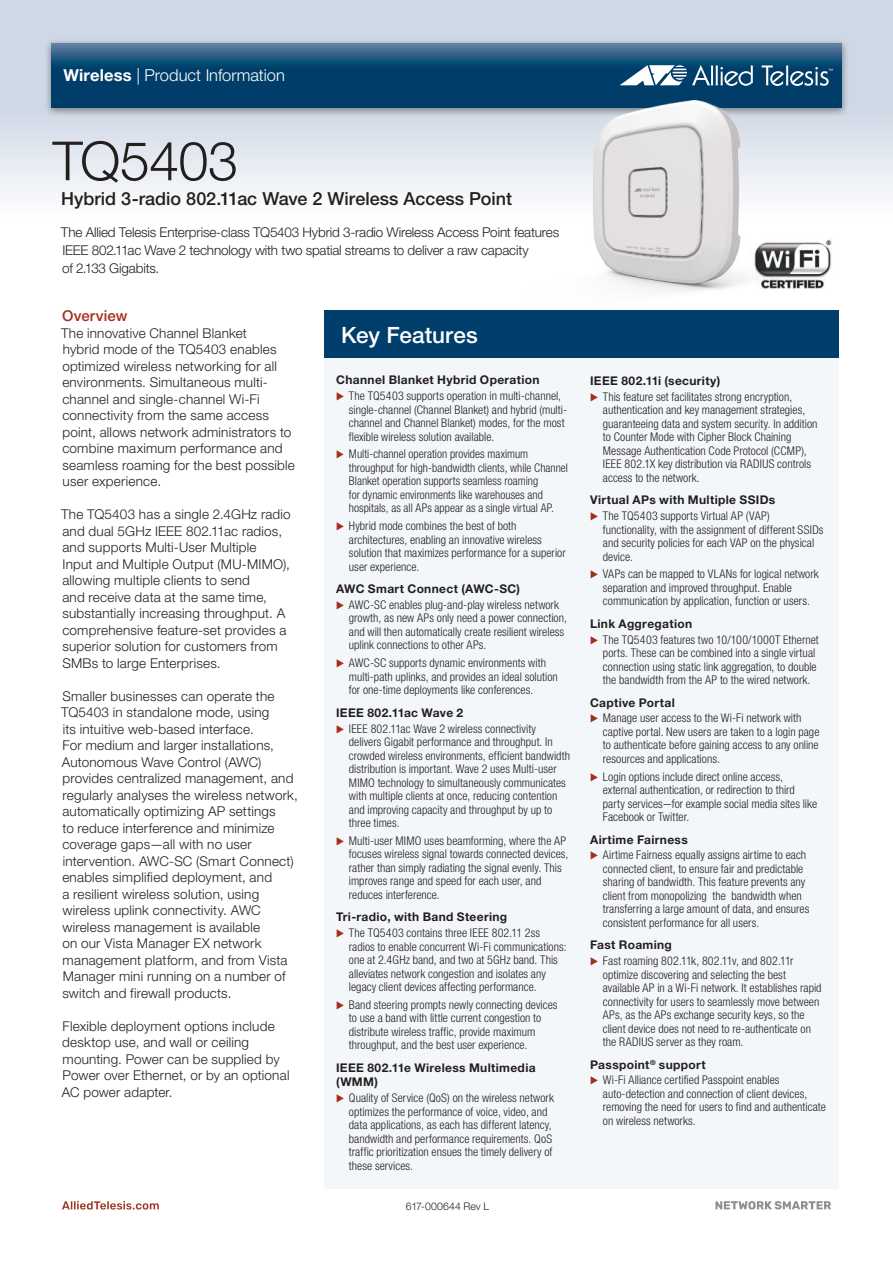
<style>
.page{position:relative;width:893px;height:1263px;background:#fff}
.page>*{position:absolute;margin:0;border:0;box-sizing:border-box;transform-origin:0 0}
.t1{font:300 54px "Helvetica Neue";letter-spacing:-.015em;color:#241f1f}
.t2{font:500 22.5px "Helvetica Neue";color:#fff}
.t3{font:500 18px "Helvetica Neue";color:#241f1f}
.t4{font:300 16.5px "Helvetica Neue";color:#fff}
.t5{font:500 15px "Helvetica Neue";letter-spacing:.01em;color:#a52d1e}
.t6{font:300 13.5px/16.5px "Helvetica Neue";letter-spacing:.015em;color:#241f1f}
.t7{font:300 13.5px/18px "Helvetica Neue";letter-spacing:-.01em;color:#241f1f}
.t8{font:300 condensed 12px/13.5px "Helvetica Neue";letter-spacing:.005em;color:#241f1f}
.t9{font:700 12px/14.4px "Helvetica Neue";letter-spacing:.03em;color:#241f1f}
.t10{font:300 10.5px "Helvetica Neue";letter-spacing:.005em;color:#241f1f}
.s1{font-weight:700}
.s2{font-family:"Allied Telesis";font-weight:300;font-size:13.5px;color:#a52d1e}
.s3{font-weight:700;font-stretch:normal}
.s4{font-family:"Allied Telesis";font-stretch:normal;font-size:13.5px;color:#a52d1e}
.s5{font-family:"Rubik";font-stretch:normal}
</style>
<div class="page">
<svg style="left:62px;top:1201px;width:97px;height:8px"></svg>
<svg style="left:715px;top:1201px;width:116px;height:8px"></svg>
<div style="left:324px;top:315px;width:514px;height:873px;background:#f4f7fa"></div>
<div style="left:324px;top:310px;width:514px;height:47px;background:#003e6b"></div>
<div style="left:0;top:0;width:893px;height:217px;background:linear-gradient(to bottom,#c3cee0,#f2f4f8)"></div>
<div style="left:43px;top:38px;width:807px;height:80px;background:#241f1f;opacity:.5"></div>
<svg style="left:51px;top:43px;width:791px;height:65px;background:#144d76"></svg>
<svg style="left:762px;top:66px;width:71px;height:21px"></svg>
<svg style="left:620px;top:65px;width:133px;height:22px"></svg>
<img style="left:503px;top:100px;width:336px;height:192px">
<h3 class="t4" style="left:63px;top:65px;width:223px"><span class="s1">Wireless</span> | Product Information</h3>
<h1 class="t1" style="left:53px;top:128px;width:187px">TQ5403</h1>
<h3 class="t3" style="left:61px;top:188px;width:453px">Hybrid 3-radio 802.11ac Wave 2 Wireless Access Point</h3>
<p class="t7" style="left:61px;top:223px;width:500px">The Allied Telesis Enterprise-class TQ5403 Hybrid 3-radio Wireless Access Point features<br>IEEE 802.11ac Wave 2 technology with two spatial streams to deliver a raw capacity<br>of 2.133 Gigabits.</p>
<p class="t5" style="left:62px;top:307px;width:67px">Overview</p>
<p class="t6" style="left:61px;top:324px;width:235px">The innovative Channel Blanket<br>hybrid mode of the TQ5403 enables optimized wireless networking for all environments. Simultaneous multi&shy;channel and single-channel Wi-Fi connectivity from the same access point, allows network administrators to combine maximum performance and seamless roaming for the best possible user experience.</p>
<p class="t6" style="left:61px;top:506px;width:231px">The TQ5403 has a single 2.4GHz radio and dual 5GHz IEEE 802.11ac radios, and supports Multi-User Multiple<br>Input and Multiple Output (MU-MIMO), allowing multiple clients to send<br>and receive data at the same time, substantially increasing throughput. A comprehensive feature-set provides a superior solution for customers from SMBs to large Enterprises.</p>
<p class="t6" style="left:61px;top:687px;width:238px">Smaller businesses can operate the TQ5403 in standalone mode, using<br>its intuitive web-based interface.<br>For medium and larger installations, Autonomous Wave Control (AWC) provides centralized management, and regularly analyses the wireless network, automatically optimizing AP settings<br>to reduce interference and minimize coverage gaps—all with no user intervention. AWC-SC (Smart Connect) enables simplified deployment, and<br>a resilient wireless solution, using wireless uplink connectivity. AWC wireless management is available<br>on our Vista Manager EX network management platform, and from Vista Manager mini running on a number of switch and firewall products.</p>
<p class="t6" style="left:62px;top:1017px;width:229px">Flexible deployment options include desktop use, and wall or ceiling mounting. Power can be supplied by<br>Power over Ethernet, or by an optional<br>AC power adapter.</p>
<h2 class="t2" style="left:324px;top:322px;width:155px"><span class="s2">ۼ</span> Key Features</h2>
<p class="t8" style="left:336px;top:372px;width:227px;line-height:15.6px"><span class="s3">Channel Blanket Hybrid Operation<br></span><span class="s4">ۼ</span> The TQ5403 supports operation in multi-channel,</p>
<p class="t8" style="left:349px;top:402px;width:220px">single-channel (Channel Blanket) and hybrid (multi&shy;channel and Channel Blanket) modes, for the most flexible wireless solution available.</p>
<p class="t8" style="left:349px;top:447px;width:221px;text-indent:-13px"><span class="s4">ۼ</span> Multi-channel operation provides maximum throughput for high-bandwidth clients, while Channel Blanket operation supports seamless roaming<br>for dynamic environments like warehouses and hospitals, as all APs appear as a single virtual AP.</p>
<p class="t8" style="left:349px;top:519px;width:218px;text-indent:-13px"><span class="s4">ۼ</span> Hybrid mode combines the best of both architectures, enabling an innovative wireless solution that maximizes performance for a superior user experience.</p>
<p class="t8" style="left:336px;top:581px;width:224px;line-height:15.6px"><span class="s3">AWC Smart Connect (AWC-SC)<br></span><span class="s4">ۼ</span> AWC-SC enables plug-and-play wireless network</p>
<p class="t8" style="left:349px;top:611px;width:220px">growth, as new APs only need a power connection, and will then automatically create resilient wireless uplink connections to other APs.</p>
<p class="t8" style="left:349px;top:656px;width:210px;text-indent:-13px"><span class="s4">ۼ</span> AWC-SC supports dynamic environments with multi-path uplinks, and provides an ideal solution for one-time deployments like conferences.</p>
<p class="t8" style="left:336px;top:705px;width:201px;line-height:15.6px"><span class="s3">IEEE 802.11ac Wave 2<br></span><span class="s4">ۼ</span> IEEE 802.11ac Wave 2 wireless connectivity</p>
<p class="t8" style="left:349px;top:735px;width:223px">delivers Gigabit performance and throughput. In crowded wireless environments, efficient bandwidth distribution is important. Wave 2 uses Multi-user MIMO technology to simultaneously communicates with multiple clients at once, reducing contention and improving capacity and throughput by up to three times.</p>
<p class="t8" style="left:349px;top:834px;width:221px;text-indent:-13px"><span class="s4">ۼ</span> Multi-user MIMO uses beamforming, where the AP focuses wireless signal towards connected devices, rather than simply radiating the signal evenly. This improves range and speed for each user, and reduces interference.</p>
<p class="t8" style="left:336px;top:909px;width:206px;line-height:15.6px"><span class="s3">Tri-radio, with Band Steering<br></span><span class="s4">ۼ</span> The TQ5403 contains three IEEE 802.11 2ss</p>
<p class="t8" style="left:349px;top:939px;width:219px">radios to enable concurrent Wi-Fi communications: one at 2.4GHz band, and two at 5GHz band. This alleviates network congestion and isolates any legacy client devices affecting performance.</p>
<p class="t8" style="left:349px;top:998px;width:210px;text-indent:-13px"><span class="s4">ۼ</span> Band steering prompts newly connecting devices to use a band with little current congestion to distribute wireless traffic, provide maximum throughput, and the best user experience.</p>
<p class="t9" style="left:336px;top:1060px;width:201px">IEEE 802.11e Wireless Multimedia (WMM)</p>
<p class="t8" style="left:349px;top:1091px;width:207px;text-indent:-13px"><span class="s4">ۼ</span> Quality of Service (QoS) on the wireless network optimizes the performance of voice, video, and data applications, as each has different latency, bandwidth and performance requirements. QoS traffic prioritization ensues the timely delivery of these services.</p>
<p class="t10" style="left:406px;top:1200px;width:85px">617-000644 Rev L</p>
<p class="t8" style="left:590px;top:373px;width:204px;line-height:15.6px"><span class="s3">IEEE 802.11i (security)<br></span><span class="s4">ۼ</span> This feature set facilitates strong encryption,</p>
<p class="t8" style="left:603px;top:403px;width:216px">authentication and key management strategies, guaranteeing data and system security. In addition to Counter Mode with Cipher Block Chaining Message Authentication Code Protocol (CCMP), IEEE 802.1X key distribution via RADIUS controls access to the network.</p>
<p class="t8" style="left:590px;top:492px;width:187px;line-height:15.6px"><span class="s3">Virtual APs with Multiple SSIDs </span><span class="s4">ۼ</span> The TQ5403 supports Virtual AP (VAP)</p>
<p class="t8" style="left:603px;top:522px;width:222px">functionality, with the assignment of different SSIDs and security policies for each VAP on the physical device.</p>
<p class="t8" style="left:603px;top:567px;width:217px;text-indent:-13px"><span class="s4">ۼ</span> VAPs can be mapped to VLANs for logical network separation and improved throughput. Enable communication by application, function or users.</p>
<p class="t8" style="left:590px;top:616px;width:230px;line-height:15.6px"><span class="s3">Link Aggregation<br></span><span class="s4">ۼ</span> The TQ5403 features two 10/100/1000T Ethernet</p>
<p class="t8" style="left:603px;top:646px;width:215px;text-align:justify">ports. These can be combined into a single virtual connection using static link aggregation, to double the bandwidth from the AP to the wired network.</p>
<p class="t8" style="left:590px;top:694px;width:213px;line-height:15.6px"><span class="s3">Captive Portal<br></span><span class="s4">ۼ</span> Manage user access to the Wi-Fi network with</p>
<p class="t8" style="left:603px;top:725px;width:218px;text-align:justify">captive portal. New users are taken to a login page to authenticate before gaining access to any online resources and applications.</p>
<p class="t8" style="left:603px;top:769px;width:216px;text-indent:-13px"><span class="s4">ۼ</span> Login options include direct online access, external authentication, or redirection to third party services<span class="s5">—</span>for example social media sites like Facebook or Twitter.</p>
<p class="t8" style="left:590px;top:832px;width:218px;line-height:15.6px"><span class="s3">Airtime Fairness<br></span><span class="s4">ۼ</span> Airtime Fairness equally assigns airtime to each</p>
<p class="t8" style="left:603px;top:862px;width:208px">connected client, to ensure fair and predictable sharing of bandwidth. This feature prevents any client from monopolizing the bandwidth when transferring a large amount of data, and ensures consistent performance for all users.</p>
<p class="t8" style="left:590px;top:937px;width:205px;line-height:15.6px"><span class="s3">Fast Roaming<br></span><span class="s4">ۼ</span> Fast roaming 802.11k, 802.11v, and 802.11r</p>
<p class="t8" style="left:603px;top:967px;width:220px">optimize discovering and selecting the best available AP in a Wi-Fi network. It establishes rapid connectivity for users to seamlessly move between APs, as the APs exchange security keys, so the client device does not need to re-authenticate on the RADIUS server as they roam.</p>
<p class="t8" style="left:590px;top:1056px;width:191px;line-height:15.6px"><span class="s3">Passpoint</span><sup>®</sup> <span class="s3">support<br></span><span class="s4">ۼ</span> Wi-Fi Alliance certified Passpoint enables</p>
<p class="t8" style="left:603px;top:1087px;width:224px">auto-detection and connection of client devices, removing the need for users to find and authenticate on wireless networks.</p>
</div>
